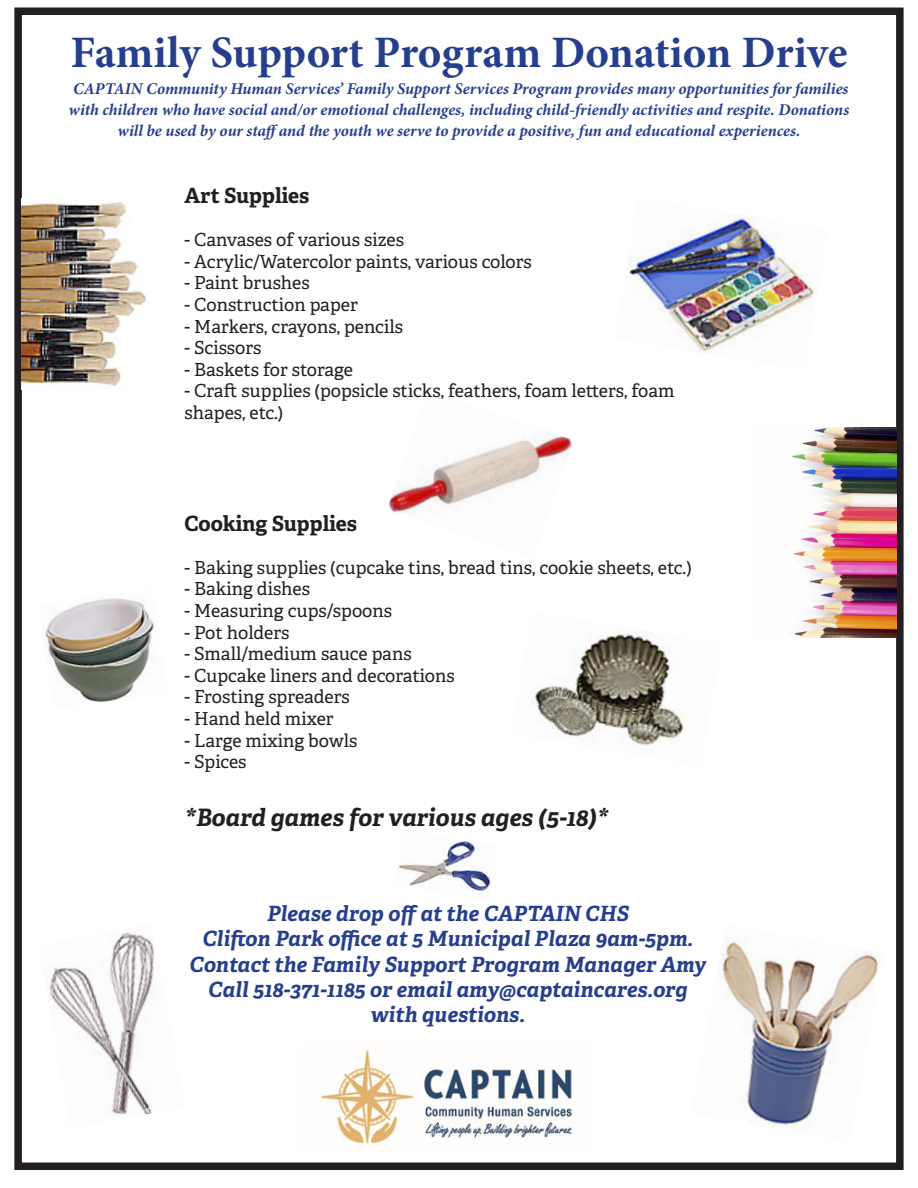
<style>
.page{position:relative;width:918px;height:1188px;background:#fff}
.page>*{position:absolute;margin:0;border:0;box-sizing:border-box;transform-origin:0 0}
.t1{font:700 45px "Minion Pro";color:#253f8e}
.t2{font:italic 700 24px "Adelle PE";color:#231f20}
.t3{font:italic 700 21px/25.2px "Adelle PE";letter-spacing:.005em;color:#253f8e;text-align:center}
.t4{font:700 21px "Adelle PE";color:#231f20}
.t5{font:18px/21.6px "Adelle PE";color:#231f20}
.t6{font:italic 700 16.5px/21px "Minion Pro";letter-spacing:-.005em;color:#253f8e;text-align:center}
</style>
<div class="page">
<div style="left:14px;top:8px;width:890px;height:1162px;border:8px solid #231f20"></div>
<img style="left:320px;top:1050px;width:253px;height:95px">
<img style="left:388px;top:428px;width:185px;height:88px">
<img style="left:534px;top:631px;width:150px;height:115px">
<img style="left:22px;top:198px;width:124px;height:192px">
<img style="left:43px;top:598px;width:111px;height:105px">
<img style="left:717px;top:936px;width:162px;height:194px">
<img style="left:628px;top:215px;width:190px;height:141px">
<img style="left:398px;top:841px;width:93px;height:51px">
<img style="left:49px;top:932px;width:106px;height:183px">
<img style="left:792px;top:428px;width:104px;height:210px">
<p class="t1" style="left:70px;top:21px;width:779px">Family Support Program Donation Drive</p>
<p class="t6" style="left:69px;top:78px;width:782px">CAPTAIN Community Human Services’ Family Support Services Program provides many opportunities for families with children who have social and/or emotional challenges, including child-friendly activities and respite. Donations will be used by our staff and the youth we serve to provide a positive, fun and educational experiences.</p>
<p class="t4" style="left:185px;top:180px;width:126px">Art Supplies</p>
<p class="t5" style="left:185px;top:228px;width:221px">- Canvases of various sizes</p>
<p class="t5" style="left:185px;top:250px;width:349px">- Acrylic/Watercolor paints, various colors</p>
<p class="t5" style="left:185px;top:272px;width:127px">- Paint brushes</p>
<p class="t5" style="left:185px;top:293px;width:175px">- Construction paper</p>
<p class="t5" style="left:185px;top:315px;width:220px">- Markers, crayons, pencils</p>
<p class="t5" style="left:185px;top:336px;width:78px">- Scissors</p>
<p class="t5" style="left:185px;top:358px;width:170px">- Baskets for storage</p>
<p class="t5" style="left:185px;top:380px;width:491px">- Craft supplies (popsicle sticks, feathers, foam letters, foam shapes, etc.)</p>
<p class="t4" style="left:185px;top:508px;width:174px">Cooking Supplies</p>
<p class="t5" style="left:185px;top:556px;width:509px">- Baking supplies (cupcake tins, bread tins, cookie sheets, etc.)</p>
<p class="t5" style="left:185px;top:578px;width:127px">- Baking dishes</p>
<p class="t5" style="left:185px;top:599px;width:209px">- Measuring cups/spoons</p>
<p class="t5" style="left:185px;top:621px;width:106px">- Pot holders</p>
<p class="t5" style="left:185px;top:642px;width:229px">- Small/medium sauce pans</p>
<p class="t5" style="left:185px;top:664px;width:272px">- Cupcake liners and decorations</p>
<p class="t5" style="left:185px;top:686px;width:167px">- Frosting spreaders</p>
<p class="t5" style="left:185px;top:707px;width:151px">- Hand held mixer</p>
<p class="t5" style="left:185px;top:729px;width:174px">- Large mixing bowls</p>
<p class="t5" style="left:185px;top:750px;width:63px">- Spices</p>
<p class="t2" style="left:185px;top:800px;width:425px">*Board games for various ages (5-18)*</p>
<p class="t3" style="left:267px;top:900px;width:363px">Please drop off at the CAPTAIN CHS</p>
<p class="t3" style="left:202px;top:926px;width:493px">Clifton Park office at 5 Municipal Plaza 9am-5pm.</p>
<p class="t3" style="left:190px;top:951px;width:518px">Contact the Family Support Program Manager Amy</p>
<p class="t3" style="left:208px;top:976px;width:481px">Call 518-371-1185 or email amy@captaincares.org with questions.</p>
</div>
